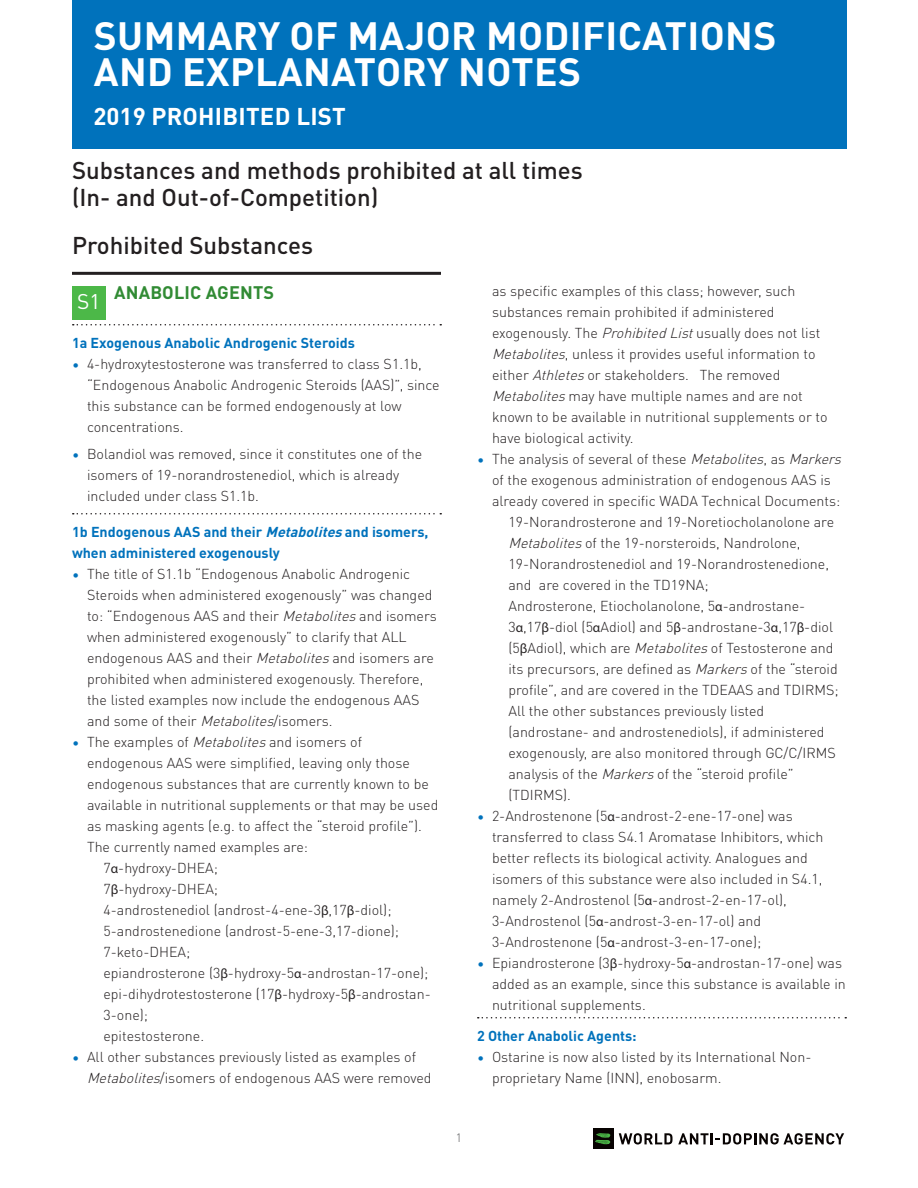
<style>
.page{position:relative;width:918px;height:1188px;background:#fff}
.page>*{position:absolute;margin:0;border:0;box-sizing:border-box;transform-origin:0 0}
.t1{font:700 39px/36px "DINOT";letter-spacing:.01em;color:#fff}
.PROHIBITED{font:500 24px/27px "DINOT";color:#231f20}
.t2{font:700 24px "DINOT";letter-spacing:.01em;color:#fff}
.t3{font:21px "DINOT";color:#fff}
.Heading_with_box{font:700 18px "DINOT";letter-spacing:.01em;color:#318b34}
.Bulleted_List_1{font:300 14.25px/21px "DINOT";color:#231f20}
.Bulleted_List_2{font:300 14.25px/21px "DINOT";color:#231f20}
.Subhead_level_1{font:700 14.25px/21px "DINOT";color:#0072bc}
.t4{font:300 12px "DINOT";color:#57585a}
.s1{font-size:13.5px;color:#0072bc}
.s2{font-style:italic}
.s3{font-family:"Myriad Pro";font-weight:400;font-size:13.5px}
</style>
<div class="page">
<svg style="left:619px;top:1133px;width:225px;height:12px"></svg>
<div style="left:593px;top:1128px;width:21px;height:21px;background:#080302"></div>
<svg style="left:595px;top:1133px;width:15px;height:11px"></svg>
<hr style="left:72px;top:272px;width:369px;height:3px;background:#231f20">
<svg style="left:73px;top:324px;width:368px;height:2px"></svg>
<svg style="left:73px;top:513px;width:368px;height:1px"></svg>
<div style="left:72px;top:286px;width:34px;height:34px;background:#4cb848"></div>
<svg style="left:478px;top:1017px;width:368px;height:1px"></svg>
<div style="left:72px;top:0;width:774px;height:148px;background:#0072bc"></div>
<p class="t1" style="left:94px;top:15px;width:684px">SUMMARY OF MAJOR MODIFICATIONS<br>AND EXPLANATORY NOTES</p>
<p class="t2" style="left:94px;top:97px;width:254px">2019 PROHIBITED LIST</p>
<p class="PROHIBITED" style="left:72px;top:155px;width:512px">Substances and methods prohibited at all times (In- and Out-of-Competition)</p>
<p class="PROHIBITED" style="left:72px;top:230px;width:243px">Prohibited Substances</p>
<p class="Heading_with_box" style="left:114px;top:278px;width:162px">ANABOLIC AGENTS</p>
<p class="Subhead_level_1" style="left:72px;top:331px;width:284px">1a Exogenous Anabolic Androgenic Steroids</p>
<p class="Bulleted_List_1" style="left:87px;top:352px;width:354px;text-indent:-15px"><span class="s1">•</span> 4-hydroxytestosterone was transferred to class S1.1b, “Endogenous Anabolic Androgenic Steroids (AAS)”, since this substance can be formed endogenously at low concentrations.</p>
<p class="Bulleted_List_1" style="left:87px;top:442px;width:337px;text-indent:-15px"><span class="s1">•</span> Bolandiol was removed, since it constitutes one of the isomers of 19-norandrostenediol, which is already included under class S1.1b.</p>
<p class="Subhead_level_1" style="left:72px;top:520px;width:358px">1b Endogenous AAS and their <span class="s2">Metabolites</span>and isomers, when administered exogenously</p>
<p class="Bulleted_List_1" style="left:87px;top:562px;width:351px;text-indent:-15px"><span class="s1">•</span> The title of S1.1b “Endogenous Anabolic Androgenic Steroids when administered exogenously” was changed to: “Endogenous AAS and their <span class="s2">Metabolites</span>and isomers when administered exogenously” to clarify that ALL endogenous AAS and their <span class="s2">Metabolites</span>and isomers are prohibited when administered exogenously. Therefore, the listed examples now include the endogenous AAS and some of their <span class="s2">Metabolites</span>/isomers.</p>
<p class="Bulleted_List_1" style="left:87px;top:730px;width:353px;text-indent:-15px"><span class="s1">•</span> The examples of <span class="s2">Metabolites</span>and isomers of endogenous AAS were simplified, leaving only those endogenous substances that are currently known to be available in nutritional supplements or that may be used as masking agents (e.g. to affect the “steroid profile”).<br>The currently named examples are:</p>
<p class="Bulleted_List_2" style="left:104px;top:856px;width:116px">7<span class="s3">α</span>-hydroxy-DHEA;</p>
<p class="Bulleted_List_2" style="left:104px;top:877px;width:116px">7<span class="s3">β</span>-hydroxy-DHEA;</p>
<p class="Bulleted_List_2" style="left:104px;top:898px;width:290px">4-androstenediol (androst-4-ene-3<span class="s3">β</span>,17<span class="s3">β</span>-diol);</p>
<p class="Bulleted_List_2" style="left:104px;top:919px;width:297px">5-androstenedione (androst-5-ene-3,17-dione);</p>
<p class="Bulleted_List_2" style="left:104px;top:940px;width:88px">7-keto-DHEA;</p>
<p class="Bulleted_List_2" style="left:104px;top:961px;width:326px">epiandrosterone (3<span class="s3">β</span>-hydroxy-5<span class="s3">α</span>-androstan-17-one);</p>
<p class="Bulleted_List_2" style="left:104px;top:982px;width:329px">epi-dihydrotestosterone (17<span class="s3">β</span>-hydroxy-5<span class="s3">β</span>-androstan-<br>3-one);</p>
<p class="Bulleted_List_2" style="left:104px;top:1024px;width:102px">epitestosterone.</p>
<p class="Bulleted_List_1" style="left:87px;top:1045px;width:346px;text-indent:-15px"><span class="s1">•</span> All other substances previously listed as examples of<br><span class="s2">Metabolites</span>/isomers of endogenous AAS were removed</p>
<p class="t3" style="left:77px;top:285px;width:25px">S1</p>
<p class="Bulleted_List_1" style="left:492px;top:279px;width:337px">as specific examples of this class; however, such substances remain prohibited if administered exogenously. The <span class="s2">ProhibitedList</span>usually does not list <span class="s2">Metabolites</span>, unless it provides useful information to either <span class="s2">Athletes</span>or stakeholders. The removed <span class="s2">Metabolites</span>may have multiple names and are not known to be available in nutritional supplements or to have biological activity.</p>
<p class="Bulleted_List_1" style="left:492px;top:447px;width:355px;text-indent:-15px"><span class="s1">•</span> The analysis of several of these <span class="s2">Metabolites</span>, as <span class="s2">Markers </span>of the exogenous administration of endogenous AAS is already covered in specific WADA Technical Documents:</p>
<p class="Bulleted_List_1" style="left:508px;top:510px;width:327px">19-Norandrosterone and 19-Noretiocholanolone are <span class="s2">Metabolites</span>of the 19-norsteroids, Nandrolone, 19-Norandrostenediol and 19-Norandrostenedione, and are covered in the TD19NA;</p>
<p class="Bulleted_List_1" style="left:508px;top:594px;width:332px">Androsterone, Etiocholanolone, 5<span class="s3">α</span>-androstane-3<span class="s3">α</span>,17<span class="s3">β</span>-diol (5<span class="s3">α</span>Adiol) and 5<span class="s3">β</span>-androstane-3<span class="s3">α</span>,17<span class="s3">β</span>-diol (5<span class="s3">β</span>Adiol), which are <span class="s2">Metabolites</span>of Testosterone and its precursors, are defined as <span class="s2">Markers</span>of the “steroid profile”, and are covered in the TDEAAS and TDIRMS;</p>
<p class="Bulleted_List_1" style="left:509px;top:699px;width:329px">All the other substances previously listed (androstane- and androstenediols), if administered exogenously, are also monitored through GC/C/IRMS analysis of the <span class="s2">Markers</span>of the “steroid profile” (TDIRMS).</p>
<p class="Bulleted_List_1" style="left:492px;top:804px;width:333px;text-indent:-15px"><span class="s1">•</span> 2-Androstenone (5<span class="s3">α</span>-androst-2-ene-17-one) was transferred to class S4.1 Aromatase Inhibitors, which better reflects its biological activity. Analogues and isomers of this substance were also included in S4.1, namely 2-Androstenol (5<span class="s3">α</span>-androst-2-en-17-ol), 3-Androstenol (5<span class="s3">α</span>-androst-3-en-17-ol) and 3-Androstenone (5<span class="s3">α</span>-androst-3-en-17-one);</p>
<p class="Bulleted_List_1" style="left:492px;top:951px;width:355px;text-indent:-15px"><span class="s1">•</span> Epiandrosterone (3<span class="s3">β</span>-hydroxy-5<span class="s3">α</span>-androstan-17-one) was added as an example, since this substance is available in nutritional supplements.</p>
<p class="Subhead_level_1" style="left:477px;top:1024px;width:161px">2 Other Anabolic Agents:</p>
<p class="Bulleted_List_1" style="left:492px;top:1045px;width:321px;text-indent:-15px"><span class="s1">•</span> Ostarine is now also listed by its International Non&shy;proprietary Name (INN), enobosarm.</p>
<p class="t4" style="left:456px;top:1129px;width:8px">1</p>
</div>
